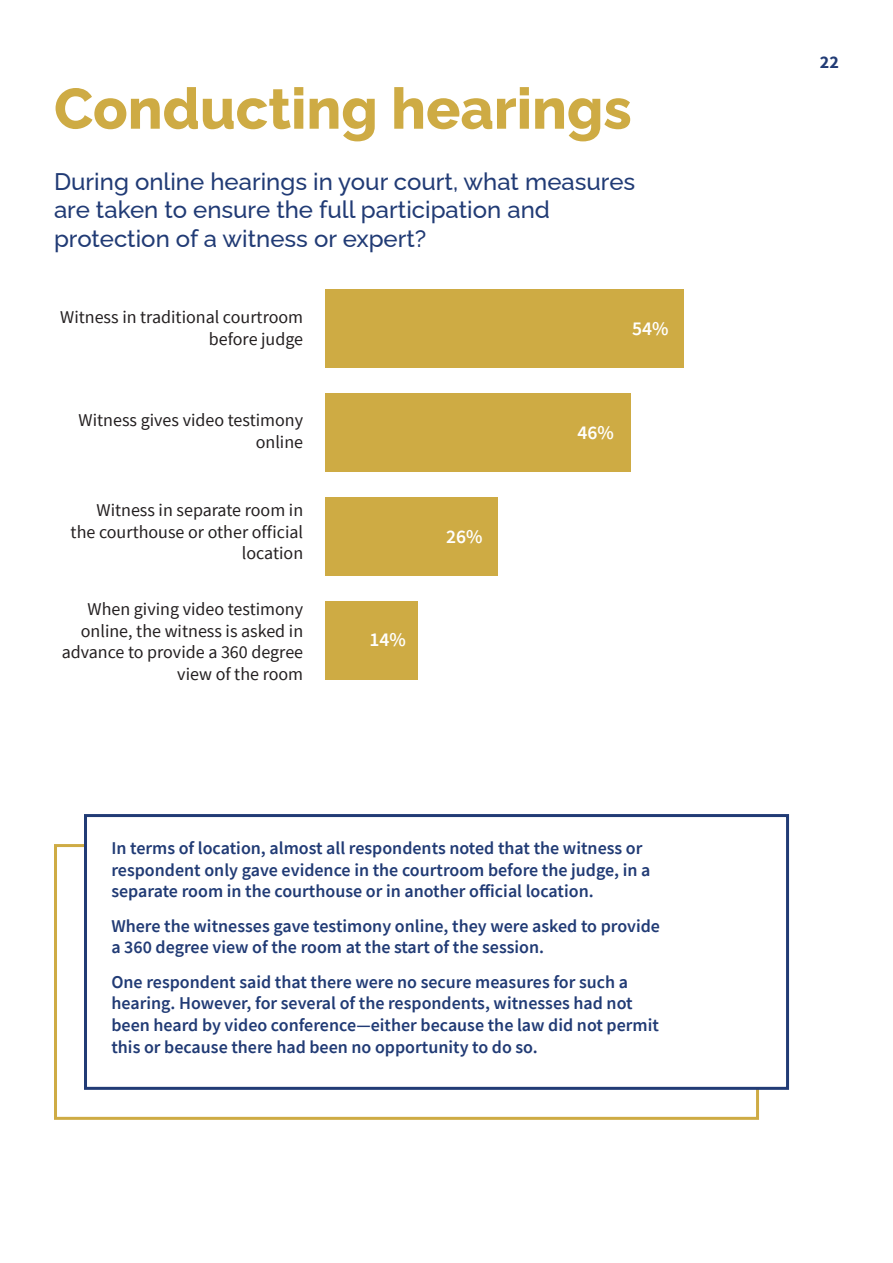
<style>
.page{position:relative;width:893px;height:1263px;background:#fff}
.page>*{position:absolute;margin:0;border:0;box-sizing:border-box;transform-origin:0 0}
.t1{font:800 57px "Raleway";color:#ceab44}
.t2{font:500 24px/28.8px "Raleway";color:#213b75}
.t3{font:600 19.5px "Source Sans Pro";color:#fff}
.t4{font:600 18px/21.6px "Source Sans Pro";color:#213b75}
.t5{font:18px/21.6px "Source Sans Pro";color:#231f20;text-align:right}
.t6{font:700 18px "Source Sans Pro";color:#213b75}
</style>
<div class="page">
<div style="left:54px;top:844px;width:705px;height:276px;background:#fff;border:3px solid #ceab44"></div>
<div style="left:84px;top:814px;width:705px;height:276px;background:#fff;border:3px solid #213b75"></div>
<div style="left:325px;top:289px;width:359px;height:79px;background:#ceab44"></div>
<div style="left:325px;top:393px;width:306px;height:79px;background:#ceab44"></div>
<div style="left:325px;top:497px;width:173px;height:79px;background:#ceab44"></div>
<div style="left:325px;top:601px;width:93px;height:79px;background:#ceab44"></div>
<h1 class="t1" style="left:54px;top:63px;width:579px">Conducting hearings</h1>
<h2 class="t2" style="left:54px;top:164px;width:583px">During online hearings in your court, what measures are taken to ensure the full participation and protection of a witness or expert?</h2>
<p class="t5" style="left:60px;top:306px;width:244px">Witness in traditional courtroom before judge</p>
<p class="t5" style="left:79px;top:409px;width:226px">Witness gives video testimony online</p>
<p class="t5" style="left:71px;top:499px;width:234px">Witness in separate room in the courthouse or other official location</p>
<p class="t5" style="left:62px;top:598px;width:243px">When giving video testimony online, the witness is asked in advance to provide a 360 degree view of the room</p>
<p class="t3" style="left:369px;top:626px;width:38px">14%</p>
<p class="t3" style="left:446px;top:523px;width:38px">26%</p>
<p class="t3" style="left:632px;top:316px;width:38px">54%</p>
<p class="t3" style="left:578px;top:419px;width:38px">46%</p>
<p class="t4" style="left:111px;top:837px;width:541px">In terms of location, almost all respondents noted that the witness or respondent only gave evidence in the courtroom before the judge, in a separate room in the courthouse or in another official location.</p>
<p class="t4" style="left:111px;top:915px;width:550px">Where the witnesses gave testimony online, they were asked to provide a 360 degree view of the room at the start of the session.</p>
<p class="t4" style="left:111px;top:971px;width:549px">One respondent said that there were no secure measures for such a hearing. However, for several of the respondents, witnesses had not been heard by video conference—either because the law did not permit this or because there had been no opportunity to do so.</p>
<p class="t6" style="left:820px;top:49px;width:21px">22</p>
</div>
